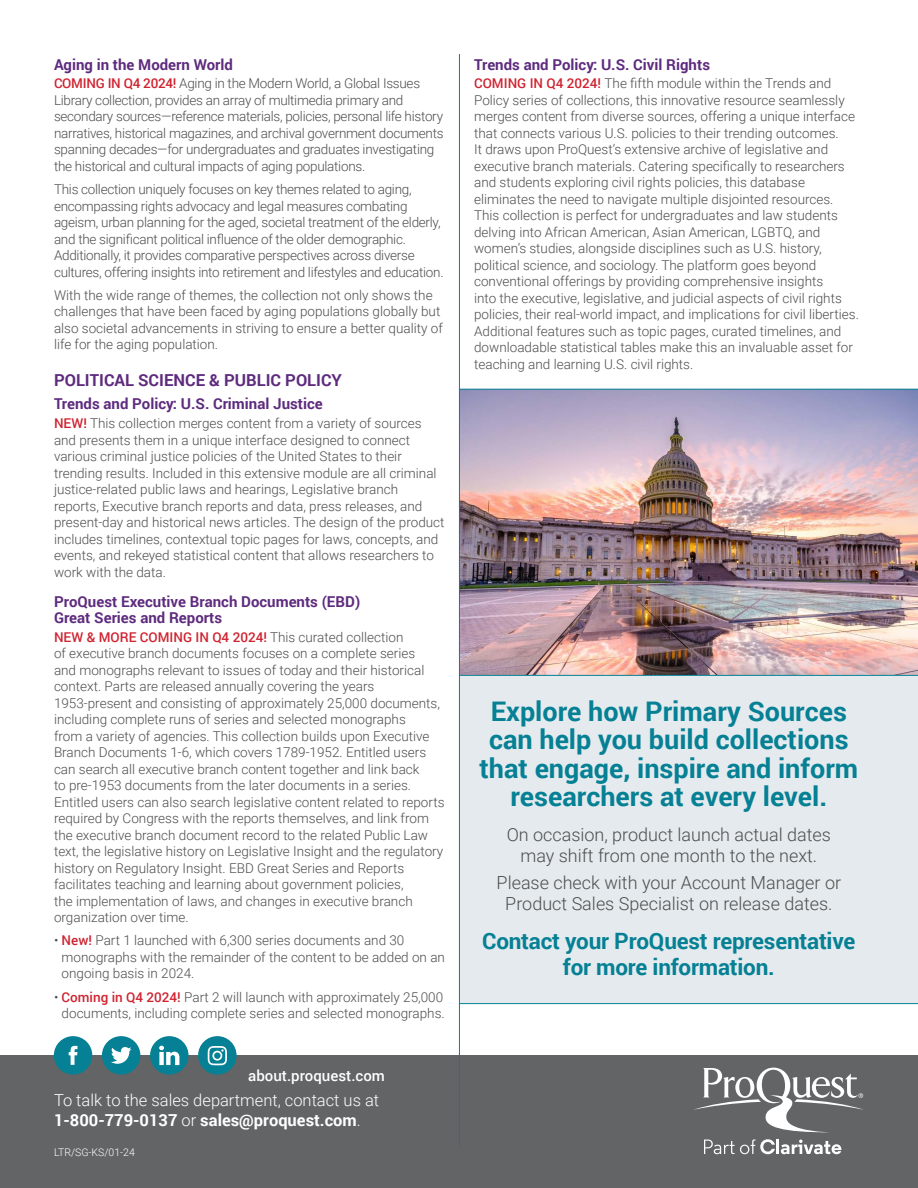
<style>
.page{position:relative;width:918px;height:1188px;background:#fff}
.page>*{position:absolute;margin:0;border:0;box-sizing:border-box;transform-origin:0 0}
.t1{font:700 27px/28.5px "Roboto";color:#058094;text-align:center}
.t2{font:700 22.5px/25.5px "Roboto";letter-spacing:-.01em;color:#058094;text-align:center}
.t3{font:300 18px/21px "Roboto";color:#4d4d4f;text-align:center}
.t4{font:300 16.5px/19.8px "Roboto";color:#fff}
.t5{font:700 16.5px "Roboto";color:#5e2b7e}
.t6{font:700 15px/16.5px "Roboto";color:#5e2b7e}
.t7{font:500 15px "Roboto";color:#fff}
.t8{font:300 13.5px/16.5px "Roboto";color:#4d4d4f}
.t9{font:300 13.5px/16.5px "Roboto";letter-spacing:-.02em;color:#4d4d4f}
.t10{font:300 10.5px "Roboto";color:#fff}
.s1{font-weight:500;color:#cf2330}
.s2{font-weight:700}
</style>
<div class="page">
<img style="left:460px;top:390px;width:458px;height:285px">
<hr style="left:460px;top:389px;width:458px;height:1px;background:#058094">
<div style="left:0;top:1055px;width:918px;height:133px;background:#636466"></div>
<div style="left:54px;top:1036px;width:38px;height:39px;background:#058094;border-radius:50%"></div>
<svg style="left:69px;top:1046px;width:8px;height:19px"></svg>
<div style="left:102px;top:1036px;width:38px;height:39px;background:#058094;border-radius:50%"></div>
<svg style="left:111px;top:1047px;width:21px;height:17px"></svg>
<div style="left:198px;top:1036px;width:39px;height:39px;background:#058094;border-radius:50%"></div>
<svg style="left:208px;top:1046px;width:19px;height:19px"></svg>
<div style="left:150px;top:1036px;width:39px;height:39px;background:#058094;border-radius:50%"></div>
<svg style="left:159px;top:1046px;width:20px;height:19px"></svg>
<svg style="left:694px;top:1067px;width:170px;height:65px"></svg>
<svg style="left:704px;top:1139px;width:137px;height:15px"></svg>
<div style="left:460px;top:675px;width:458px;height:329px;background:#e4eaed"></div>
<hr style="left:459px;top:675px;width:459px;height:1px;background:#058094">
<hr style="left:460px;top:1003px;width:458px;height:1px;background:#058094">
<hr style="left:459px;top:54px;width:1px;height:1092px;background:#058094">
<p class="t6" style="left:54px;top:56px;width:180px">Aging in the Modern World</p>
<p class="t9" style="left:54px;top:75px;width:391px"><span class="s1">COMING IN Q4 2024!</span> Aging in the Modern World, a Global Issues Library collection, provides an array of multimedia primary and secondary sources—reference materials, policies, personal life history narratives, historical magazines, and archival government documents spanning decades—for undergraduates and graduates investigating the historical and cultural impacts of aging populations.</p>
<p class="t9" style="left:54px;top:181px;width:391px">This collection uniquely focuses on key themes related to aging, encompassing rights advocacy and legal measures combating ageism, urban planning for the aged, societal treatment of the elderly, and the significant political influence of the older demographic.<br>Additionally, it provides comparative perspectives across diverse cultures, offering insights into retirement and lifestyles and education.</p>
<p class="t8" style="left:54px;top:286px;width:390px">With the wide range of themes, the collection not only shows the challenges that have been faced by aging populations globally but also societal advancements in striving to ensure a better quality of life for the aging population.</p>
<p class="t5" style="left:54px;top:369px;width:290px">POLITICAL SCIENCE &amp; PUBLIC POLICY</p>
<p class="t6" style="left:54px;top:395px;width:270px">Trends and Policy: U.S. Criminal Justice</p>
<p class="t8" style="left:54px;top:414px;width:392px"><span class="s1">NEW!</span> This collection merges content from a variety of sources and presents them in a unique interface designed to connect various criminal justice policies of the United States to their trending results. Included in this extensive module are all criminal justice-related public laws and hearings, Legislative branch reports, Executive branch reports and data, press releases, and present-day and historical news articles. The design of the product includes timelines, contextual topic pages for laws, concepts, and events, and rekeyed statistical content that allows researchers to work with the data.</p>
<p class="t6" style="left:54px;top:592px;width:308px">ProQuest Executive Branch Documents (EBD)<br>Great Series and Reports</p>
<p class="t8" style="left:54px;top:628px;width:392px"><span class="s1">NEW &amp; MORE COMING IN Q4 2024!</span> This curated collection<br>of executive branch documents focuses on a complete series<br>and monographs relevant to issues of today and their historical context. Parts are released annually covering the years 1953-present and consisting of approximately 25,000 documents, including complete runs of series and selected monographs<br>from a variety of agencies. This collection builds upon Executive Branch Documents 1-6, which covers 1789-1952. Entitled users can search all executive branch content together and link back<br>to pre-1953 documents from the later documents in a series.<br>Entitled users can also search legislative content related to reports required by Congress with the reports themselves, and link from the executive branch document record to the related Public Law text, the legislative history on Legislative Insight and the regulatory history on Regulatory Insight. EBD Great Series and Reports facilitates teaching and learning about government policies,<br>the implementation of laws, and changes in executive branch organization over time.</p>
<p class="t8" style="left:62px;top:932px;width:385px;text-indent:-8px">• <span class="s1">New!</span> Part 1 launched with 6,300 series documents and 30 monographs with the remainder of the content to be added on an ongoing basis in 2024.</p>
<p class="t8" style="left:54px;top:988px;width:392px;text-align:center">• <span class="s1">Coming in Q4 2024!</span> Part 2 will launch with approximately 25,000 documents, including complete series and selected monographs.</p>
<p class="t7" style="left:248px;top:1065px;width:138px">about.proquest.com</p>
<p class="t4" style="left:54px;top:1090px;width:327px">To talk to the sales department, contact us at<br><span class="s2">1-800-779-0137</span> or <span class="s2">sales@proquest.com</span>.</p>
<p class="t10" style="left:54px;top:1145px;width:82px">LTR/SG-KS/01-24</p>
<p class="t6" style="left:474px;top:56px;width:237px">Trends and Policy: U.S. Civil Rights</p>
<p class="t8" style="left:474px;top:75px;width:386px"><span class="s1">COMING IN Q4 2024!</span> The fifth module within the Trends and Policy series of collections, this innovative resource seamlessly merges content from diverse sources, offering a unique interface that connects various U.S. policies to their trending outcomes.<br>It draws upon ProQuest’s extensive archive of legislative and executive branch materials. Catering specifically to researchers and students exploring civil rights policies, this database eliminates the need to navigate multiple disjointed resources.<br>This collection is perfect for undergraduates and law students delving into African American, Asian American, LGBTQ, and women’s studies, alongside disciplines such as U.S. history, political science, and sociology. The platform goes beyond conventional offerings by providing comprehensive insights<br>into the executive, legislative, and judicial aspects of civil rights policies, their real-world impact, and implications for civil liberties.<br>Additional features such as topic pages, curated timelines, and downloadable statistical tables make this an invaluable asset for teaching and learning U.S. civil rights.</p>
<h1 class="t1" style="left:479px;top:696px;width:380px">Explore how Primary Sources can help you build collections that engage, inspire and inform researchers at every level.</h1>
<h3 class="t3" style="left:507px;top:823px;width:326px">On occasion, product launch actual dates may shift from one month to the next.</h3>
<h3 class="t3" style="left:497px;top:872px;width:346px">Please check with your Account Manager or<br>Product Sales Specialist on release dates.</h3>
<h2 class="t2" style="left:482px;top:928px;width:375px">Contact your ProQuest representative for more information.</h2>
</div>
